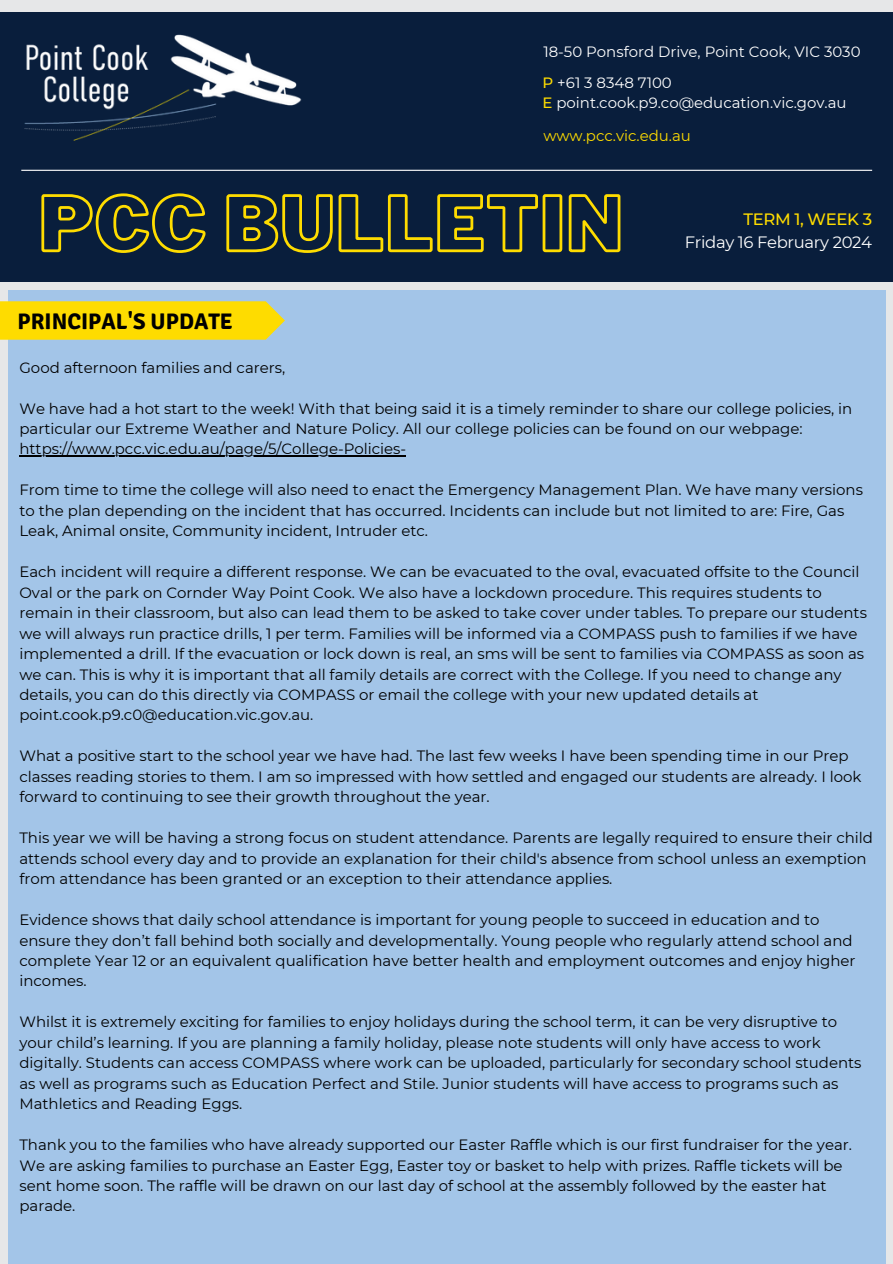
<style>
.page{position:relative;width:893px;height:1264px;background:#fff}
.page>*{position:absolute;margin:0;border:0;box-sizing:border-box;transform-origin:0 0}
.t1{font:700 22.5px "Signika";color:#000}
.t2{font:16.5px "Montserrat";letter-spacing:-.02em;color:#fff}
.t3{font:500 16.5px "Montserrat";letter-spacing:-.02em;color:#fedc00}
.t4{font:15px/20.4px "Montserrat";color:#000}
.t5{font:15px "Montserrat";color:#fff}
.t6{font:15px "Montserrat";color:#fedc00}
.s1{font-weight:500;color:#fedc00}
</style>
<div class="page">
<div style="left:0;top:0;width:892px;height:1263px;background:#e6e7e8"></div>
<div style="left:0;top:12px;width:892px;height:270px;background:#091e3c"></div>
<img style="left:24px;top:34px;width:278px;height:107px">
<hr style="left:21px;top:170px;width:851px;height:1px;background:#fff">
<div style="left:8px;top:291px;width:877px;height:972px;background:#a3c5e8"></div>
<svg style="left:0;top:301px;width:285px;height:39px;background:#f9da0b"></svg>
<svg style="left:41px;top:193px;width:580px;height:60px"></svg>
<hr style="left:19px;top:455px;width:387px;height:2px;background:#000">
<h1 class="t5" style="left:543px;top:43px;width:319px">18-50 Ponsford Drive, Point Cook, VIC 3030</h1>
<p class="t5" style="left:542px;top:73px;width:131px"><span class="s1">P</span> +61 3 8348 7100</p>
<p class="t5" style="left:542px;top:93px;width:305px"><span class="s1">E</span> point.cook.p9.co@education.vic.gov.au</p>
<p class="t6" style="left:543px;top:126px;width:149px">www.pcc.vic.edu.au</p>
<p class="t3" style="left:743px;top:209px;width:130px">TERM 1, WEEK 3</p>
<p class="t2" style="left:684px;top:232px;width:189px">Friday 16 February 2024</p>
<p class="t1" style="left:18px;top:307px;width:217px">PRINCIPAL'S UPDATE</p>
<p class="t4" style="left:19px;top:357px;width:267px">Good afternoon families and carers,</p>
<p class="t4" style="left:19px;top:398px;width:834px">We have had a hot start to the week! With that being said it is a timely reminder to share our college policies, in particular our Extreme Weather and Nature Policy. All our college policies can be found on our webpage:</p>
<p class="t4" style="left:19px;top:439px;width:388px">https://www.pcc.vic.edu.au/page/5/College-Policies-</p>
<p class="t4" style="left:19px;top:480px;width:845px">From time to time the college will also need to enact the Emergency Management Plan. We have many versions to the plan depending on the incident that has occurred. Incidents can include but not limited to are: Fire, Gas</p>
<p class="t4" style="left:19px;top:520px;width:410px">Leak, Animal onsite, Community incident, Intruder etc.</p>
<p class="t4" style="left:19px;top:561px;width:841px">Each incident will require a different response. We can be evacuated to the oval, evacuated offsite to the Council<br>Oval or the park on Cornder Way Point Cook. We also have a lockdown procedure. This requires students to</p>
<p class="t4" style="left:19px;top:602px;width:849px">remain in their classroom, but also can lead them to be asked to take cover under tables. To prepare our students we will always run practice drills, 1 per term. Families will be informed via a COMPASS push to families if we have implemented a drill. If the evacuation or lock down is real, an sms will be sent to families via COMPASS as soon as we can. This is why it is important that all family details are correct with the College. If you need to change any details, you can do this directly via COMPASS or email the college with your new updated details at point.cook.p9.c0@education.vic.gov.au.</p>
<p class="t4" style="left:19px;top:745px;width:843px">What a positive start to the school year we have had. The last few weeks I have been spending time in our Prep classes reading stories to them. I am so impressed with how settled and engaged our students are already. I look</p>
<p class="t4" style="left:19px;top:786px;width:472px">forward to continuing to see their growth throughout the year.</p>
<p class="t4" style="left:19px;top:827px;width:855px">This year we will be having a strong focus on student attendance. Parents are legally required to ensure their child attends school every day and to provide an explanation for their child's absence from school unless an exemption</p>
<p class="t4" style="left:19px;top:868px;width:594px">from attendance has been granted or an exception to their attendance applies.</p>
<p class="t4" style="left:19px;top:909px;width:834px">Evidence shows that daily school attendance is important for young people to succeed in education and to ensure they don’t fall behind both socially and developmentally. Young people who regularly attend school and</p>
<p class="t4" style="left:19px;top:950px;width:837px">complete Year 12 or an equivalent qualification have better health and employment outcomes and enjoy higher incomes.</p>
<p class="t4" style="left:19px;top:1011px;width:819px">Whilst it is extremely exciting for families to enjoy holidays during the school term, it can be very disruptive to your child’s learning. If you are planning a family holiday, please note students will only have access to work</p>
<h2 class="t4" style="left:19px;top:1052px;width:843px">digitally. Students can access COMPASS where work can be uploaded, particularly for secondary school students as well as programs such as Education Perfect and Stile. Junior students will have access to programs such as<br>Mathletics and Reading Eggs.</h2>
<h2 class="t4" style="left:19px;top:1134px;width:834px">Thank you to the families who have already supported our Easter Raffle which is our first fundraiser for the year.<br>We are asking families to purchase an Easter Egg, Easter toy or basket to help with prizes. Raffle tickets will be sent home soon. The raffle will be drawn on our last day of school at the assembly followed by the easter hat parade.</h2>
</div>
